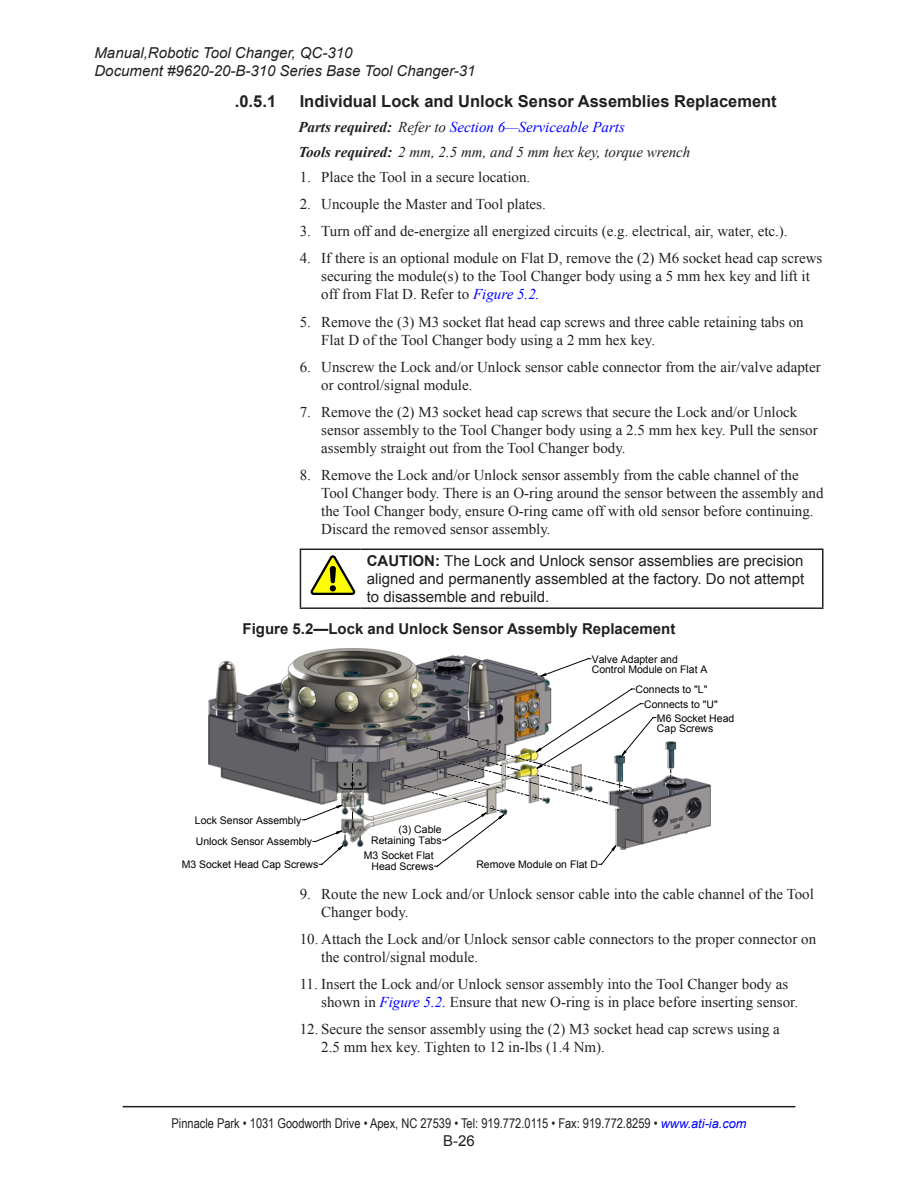
<style>
.page{position:relative;width:918px;height:1188px;background:#fff}
.page>*{position:absolute;margin:0;border:0;box-sizing:border-box;transform-origin:0 0}
.t1{font:700 16.5px "Arial";color:#231f20}
.t2{font:15px/18px "Times New Roman";color:#231f20}
.Caution{font:15px/18px "Arial";color:#231f20;text-align:justify}
.t3{font:italic 15px/18px "Arial";color:#231f20}
.Tool_required_4{font:italic 15px "Times New Roman";color:#231f20}
.t4{font:700 15px "Arial";color:#231f20}
.Parts_required_4{font:italic 15px "Times New Roman";color:#00f}
.t5{font:13.5px "Arial Narrow";color:#231f20}
.t6{font:10.5px/10.5px "Arial";color:#000}
.s1{font-weight:700;color:#231f20}
.s2{color:#231f20}
.s3{font-weight:700}
.s4{font-style:italic;color:#00f}
.s5{font-family:"Arial";font-style:italic;font-size:12.75px;color:#00f}
</style>
<div class="page">
<hr style="left:123px;top:1106px;width:672px;height:1px;background:#231f20">
<hr style="left:361px;top:549px;width:463px;height:1px;background:#231f20">
<hr style="left:822px;top:550px;width:2px;height:57px;background:#231f20">
<hr style="left:361px;top:607px;width:463px;height:2px;background:#231f20">
<hr style="left:300px;top:549px;width:61px;height:1px;background:#231f20">
<hr style="left:300px;top:550px;width:1px;height:57px;background:#231f20">
<hr style="left:300px;top:607px;width:61px;height:2px;background:#231f20">
<svg style="left:310px;top:555px;width:46px;height:40px"></svg>
<svg style="left:208px;top:648px;width:502px;height:193px"></svg>
<svg style="left:302px;top:658px;width:354px;height:209px"></svg>
<svg style="left:336px;top:674px;width:290px;height:176px"></svg>
<svg style="left:344px;top:796px;width:2px;height:11px"></svg>
<svg style="left:360px;top:828px;width:1px;height:12px"></svg>
<svg style="left:344px;top:828px;width:2px;height:12px"></svg>
<svg style="left:352px;top:763px;width:1px;height:27px"></svg>
<svg style="left:397px;top:733px;width:236px;height:79px"></svg>
<p class="t3" style="left:94px;top:44px;width:383px">Manual,Robotic Tool Changer, QC‑310<br>Document #9620-20-B-310 Series Base Tool Changer‑31</p>
<p class="t1" style="left:235px;top:90px;width:43px">.0.5.1</p>
<p class="t1" style="left:300px;top:90px;width:479px">Individual Lock and Unlock Sensor Assemblies Replacement</p>
<p class="Parts_required_4" style="left:298px;top:117px;width:328px"><span class="s1">Parts required:</span> <span class="s2">Refer to</span> Section 6—Serviceable Parts</p>
<p class="Tool_required_4" style="left:298px;top:141px;width:394px"><span class="s3">Tools required:</span> 2 mm, 2.5 mm, and 5 mm hex key, torque wrench</p>
<p class="t2" style="left:300px;top:168px;width:232px">1. Place the Tool in a secure location.</p>
<p class="t2" style="left:300px;top:195px;width:248px">2. Uncouple the Master and Tool plates.</p>
<p class="t2" style="left:300px;top:222px;width:489px">3. Turn off and de‑energize all energized circuits (e.g. electrical, air, water, etc.).</p>
<p class="t2" style="left:321px;top:249px;width:503px;text-indent:-22px">4. If there is an optional module on Flat D, remove the (2) M6 socket head cap screws securing the module(s) to the Tool Changer body using a 5 mm hex key and lift it off from Flat D. Refer to <span class="s4">Figure 5.2.</span></p>
<p class="t2" style="left:321px;top:312px;width:484px;text-indent:-22px">5. Remove the (3) M3 socket flat head cap screws and three cable retaining tabs on<br>Flat D of the Tool Changer body using a 2 mm hex key.</p>
<p class="t2" style="left:321px;top:357px;width:501px;text-indent:-22px">6. Unscrew the Lock and/or Unlock sensor cable connector from the air/valve adapter or control/signal module.</p>
<p class="t2" style="left:321px;top:402px;width:498px;text-indent:-22px">7. Remove the (2) M3 socket head cap screws that secure the Lock and/or Unlock sensor assembly to the Tool Changer body using a 2.5 mm hex key. Pull the sensor assembly straight out from the Tool Changer body.</p>
<p class="t2" style="left:321px;top:465px;width:504px;text-indent:-22px">8. Remove the Lock and/or Unlock sensor assembly from the cable channel of the Tool Changer body. There is an O‑ring around the sensor between the assembly and the Tool Changer body, ensure O‑ring came off with old sensor before continuing.<br>Discard the removed sensor assembly.</p>
<p class="Caution" style="left:367px;top:552px;width:439px"><span class="s3">CAUTION:</span> The Lock and Unlock sensor assemblies are precision aligned and permanently assembled at the factory. Do not attempt to disassemble and rebuild.</p>
<p class="t4" style="left:243px;top:619px;width:434px">Figure 5.2—Lock and Unlock Sensor Assembly Replacement</p>
<p class="t6" style="left:592px;top:654px;width:117px">Valve Adapter and<br>Control Module on Flat A</p>
<p class="t6" style="left:636px;top:684px;width:73px">Connects to "L"</p>
<p class="t6" style="left:644px;top:699px;width:75px">Connects to "U"</p>
<p class="t6" style="left:195px;top:815px;width:108px">Lock Sensor Assembly</p>
<p class="t6" style="left:196px;top:836px;width:118px">Unlock Sensor Assembly</p>
<p class="t6" style="left:182px;top:859px;width:138px">M3 Socket Head Cap Screws</p>
<p class="t6" style="left:371px;top:824px;width:72px;text-align:right">(3) Cable<br>Retaining Tabs</p>
<p class="t6" style="left:364px;top:851px;width:71px;text-align:right">M3 Socket Flat<br>Head Screws</p>
<p class="t6" style="left:476px;top:859px;width:123px">Remove Module on Flat D</p>
<p class="t6" style="left:657px;top:713px;width:79px">M6 Socket Head<br>Cap Screws</p>
<p class="t2" style="left:321px;top:885px;width:494px;text-indent:-22px">9. Route the new Lock and/or Unlock sensor cable into the cable channel of the Tool<br>Changer body.</p>
<p class="t2" style="left:321px;top:930px;width:496px;text-indent:-22px">10. Attach the Lock and/or Unlock sensor cable connectors to the proper connector on the control/signal module.</p>
<p class="t2" style="left:321px;top:975px;width:478px;text-indent:-22px">11. Insert the Lock and/or Unlock sensor assembly into the Tool Changer body as shown in <span class="s4">Figure 5.2.</span> Ensure that new O‑ring is in place before inserting sensor.</p>
<p class="t2" style="left:321px;top:1020px;width:460px;text-indent:-22px">12. Secure the sensor assembly using the (2) M3 socket head cap screws using a<br>2.5 mm hex key. Tighten to 12 in‑lbs (1.4 Nm).</p>
<p class="t5" style="left:172px;top:1114px;width:576px">Pinnacle Park • 1031 Goodworth Drive • Apex, NC 27539 • Tel: 919.772.0115 • Fax: 919.772.8259 • <span class="s5">www.ati‑ia.com</span></p>
<p class="Caution" style="left:443px;top:1132px;width:33px">B-26</p>
</div>
